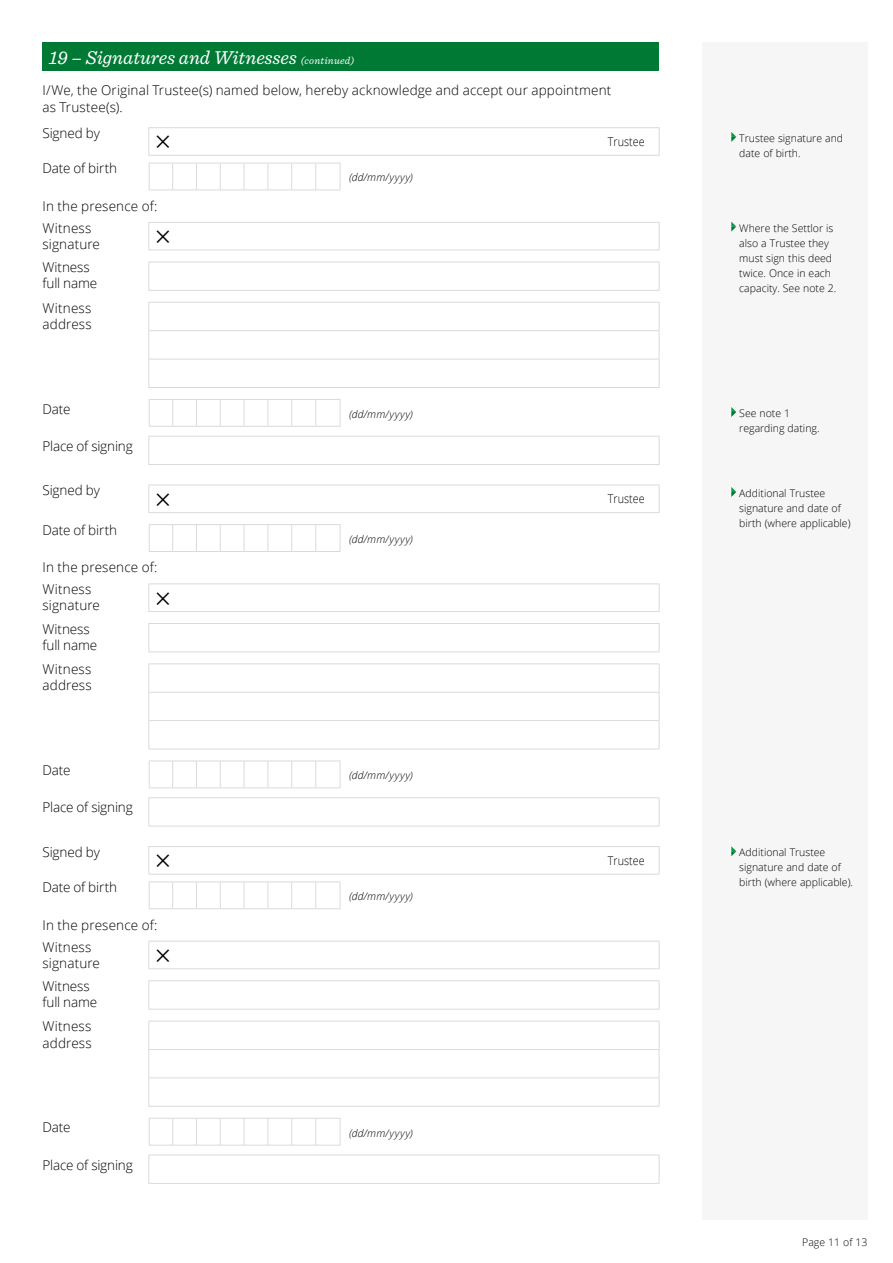
<style>
.page{position:relative;width:893px;height:1263px;background:#fff}
.page>*{position:absolute;margin:0;border:0;box-sizing:border-box;transform-origin:0 0}
.t1{font:italic 19.5px "Sentinel";color:#fff}
.t2{font:300 13.5px/21.9px "Open Sans";letter-spacing:.005em;color:#000}
.t3{font:300 13.5px "Open Sans";letter-spacing:-.015em;color:#000}
.t4{font:300 12px "Open Sans";color:#000;scale:.9 1}
.t5{font:300 10.5px/15px "Open Sans";color:#000}
.t6{font:italic 300 10.5px "Open Sans";letter-spacing:.06em;color:#000}
.s1{font-size:10.5px}
</style>
<div class="page">
<div style="left:702px;top:43px;width:165px;height:1177px;background:#f6f6f6"></div>
<hr style="left:148px;top:127px;width:511px;height:1px;background:#dadada">
<svg style="left:148px;top:128px;width:1px;height:27px"></svg>
<svg style="left:659px;top:128px;width:1px;height:27px"></svg>
<hr style="left:148px;top:155px;width:511px;height:1px;background:#dadada">
<svg style="left:149px;top:163px;width:192px;height:28px"></svg>
<hr style="left:148px;top:222px;width:511px;height:1px;background:#dadada">
<svg style="left:148px;top:223px;width:1px;height:27px"></svg>
<svg style="left:659px;top:223px;width:1px;height:27px"></svg>
<hr style="left:148px;top:250px;width:511px;height:1px;background:#dadada">
<hr style="left:148px;top:262px;width:511px;height:1px;background:#dadada">
<svg style="left:148px;top:262px;width:1px;height:28px"></svg>
<svg style="left:659px;top:262px;width:1px;height:28px"></svg>
<hr style="left:148px;top:290px;width:511px;height:1px;background:#dadada">
<hr style="left:148px;top:302px;width:511px;height:1px;background:#dadada">
<hr style="left:148px;top:330px;width:511px;height:1px;background:#dadada">
<hr style="left:148px;top:359px;width:511px;height:1px;background:#dadada">
<svg style="left:148px;top:303px;width:1px;height:84px"></svg>
<svg style="left:659px;top:303px;width:1px;height:84px"></svg>
<hr style="left:148px;top:387px;width:511px;height:1px;background:#dadada">
<svg style="left:149px;top:399px;width:192px;height:28px"></svg>
<hr style="left:148px;top:436px;width:511px;height:1px;background:#dadada">
<svg style="left:148px;top:436px;width:1px;height:28px"></svg>
<svg style="left:659px;top:436px;width:1px;height:28px"></svg>
<hr style="left:148px;top:464px;width:511px;height:1px;background:#dadada">
<hr style="left:148px;top:485px;width:511px;height:1px;background:#dadada">
<svg style="left:148px;top:485px;width:1px;height:27px"></svg>
<svg style="left:659px;top:485px;width:1px;height:27px"></svg>
<hr style="left:148px;top:512px;width:511px;height:1px;background:#dadada">
<svg style="left:149px;top:524px;width:192px;height:28px"></svg>
<hr style="left:148px;top:583px;width:511px;height:1px;background:#dadada">
<svg style="left:148px;top:584px;width:1px;height:27px"></svg>
<svg style="left:659px;top:584px;width:1px;height:27px"></svg>
<hr style="left:148px;top:611px;width:511px;height:1px;background:#dadada">
<hr style="left:148px;top:623px;width:511px;height:1px;background:#dadada">
<svg style="left:148px;top:624px;width:1px;height:27px"></svg>
<svg style="left:659px;top:624px;width:1px;height:27px"></svg>
<hr style="left:148px;top:651px;width:511px;height:1px;background:#dadada">
<hr style="left:148px;top:663px;width:511px;height:1px;background:#dadada">
<hr style="left:148px;top:692px;width:511px;height:1px;background:#dadada">
<hr style="left:148px;top:720px;width:511px;height:1px;background:#dadada">
<svg style="left:148px;top:664px;width:1px;height:85px"></svg>
<svg style="left:659px;top:664px;width:1px;height:85px"></svg>
<hr style="left:148px;top:749px;width:511px;height:1px;background:#dadada">
<svg style="left:149px;top:761px;width:192px;height:27px"></svg>
<hr style="left:148px;top:797px;width:511px;height:1px;background:#dadada">
<svg style="left:148px;top:798px;width:1px;height:28px"></svg>
<svg style="left:659px;top:798px;width:1px;height:28px"></svg>
<hr style="left:148px;top:826px;width:511px;height:1px;background:#dadada">
<hr style="left:148px;top:846px;width:511px;height:1px;background:#dadada">
<svg style="left:148px;top:847px;width:1px;height:27px"></svg>
<svg style="left:659px;top:847px;width:1px;height:27px"></svg>
<hr style="left:148px;top:874px;width:511px;height:1px;background:#dadada">
<svg style="left:149px;top:881px;width:192px;height:28px"></svg>
<hr style="left:148px;top:941px;width:511px;height:1px;background:#dadada">
<svg style="left:148px;top:941px;width:1px;height:27px"></svg>
<svg style="left:659px;top:941px;width:1px;height:27px"></svg>
<hr style="left:148px;top:968px;width:511px;height:1px;background:#dadada">
<hr style="left:148px;top:980px;width:511px;height:1px;background:#dadada">
<svg style="left:148px;top:981px;width:1px;height:28px"></svg>
<svg style="left:659px;top:981px;width:1px;height:28px"></svg>
<hr style="left:148px;top:1009px;width:511px;height:1px;background:#dadada">
<hr style="left:148px;top:1021px;width:511px;height:1px;background:#dadada">
<hr style="left:148px;top:1049px;width:511px;height:1px;background:#dadada">
<hr style="left:148px;top:1077px;width:511px;height:1px;background:#dadada">
<svg style="left:148px;top:1021px;width:1px;height:85px"></svg>
<svg style="left:659px;top:1021px;width:1px;height:85px"></svg>
<hr style="left:148px;top:1106px;width:511px;height:1px;background:#dadada">
<svg style="left:149px;top:1118px;width:192px;height:28px"></svg>
<hr style="left:148px;top:1154px;width:511px;height:1px;background:#dadada">
<svg style="left:148px;top:1155px;width:1px;height:28px"></svg>
<svg style="left:659px;top:1155px;width:1px;height:28px"></svg>
<hr style="left:148px;top:1183px;width:511px;height:1px;background:#dadada">
<svg style="left:731px;top:407px;width:5px;height:10px"></svg>
<div style="left:43px;top:42px;width:616px;height:29px;background:#007935"></div>
<svg style="left:731px;top:132px;width:5px;height:10px"></svg>
<svg style="left:731px;top:222px;width:5px;height:10px"></svg>
<svg style="left:731px;top:487px;width:5px;height:10px"></svg>
<svg style="left:731px;top:846px;width:5px;height:10px"></svg>
<h1 class="t1" style="left:49px;top:43px;width:307px">19 – Signatures and Witnesses <span class="s1">(continued)</span></h1>
<p class="t2" style="left:43px;top:82px;width:570px;line-height:16.5px">I/We, the Original Trustee(s) named below, hereby acknowledge and accept our appointment as Trustee(s).</p>
<p class="t2" style="left:43px;top:122px;width:59px">Signed by</p>
<p class="t4" style="left:608px;top:133px;width:42px">Trustee</p>
<p class="t2" style="left:43px;top:157px;width:76px">Date of birth</p>
<p class="t2" style="left:43px;top:195px;width:116px">In the presence of:<br>Witness</p>
<p class="t2" style="left:43px;top:232px;width:59px;line-height:23.4px">signature<br>Witness</p>
<p class="t2" style="left:43px;top:271px;width:56px;line-height:24.2px">full name<br>Witness</p>
<p class="t2" style="left:43px;top:313px;width:51px">address</p>
<p class="t2" style="left:43px;top:397px;width:30px">Date</p>
<p class="t3" style="left:43px;top:437px;width:92px">Place of signing</p>
<p class="t2" style="left:43px;top:479px;width:59px">Signed by</p>
<p class="t2" style="left:43px;top:518px;width:76px">Date of birth</p>
<p class="t2" style="left:43px;top:556px;width:116px">In the presence of:<br>Witness</p>
<p class="t2" style="left:43px;top:593px;width:59px;line-height:23.4px">signature<br>Witness</p>
<p class="t2" style="left:43px;top:633px;width:56px;line-height:24.2px">full name<br>Witness</p>
<p class="t2" style="left:43px;top:674px;width:51px">address</p>
<p class="t2" style="left:43px;top:759px;width:30px">Date</p>
<p class="t3" style="left:43px;top:798px;width:92px">Place of signing</p>
<p class="t2" style="left:43px;top:841px;width:59px">Signed by</p>
<p class="t2" style="left:43px;top:876px;width:76px">Date of birth</p>
<p class="t2" style="left:43px;top:913px;width:116px">In the presence of:<br>Witness</p>
<p class="t2" style="left:43px;top:951px;width:59px;line-height:23.4px">signature<br>Witness</p>
<p class="t2" style="left:43px;top:990px;width:56px;line-height:24.2px">full name<br>Witness</p>
<p class="t2" style="left:43px;top:1031px;width:51px">address</p>
<p class="t2" style="left:43px;top:1116px;width:30px">Date</p>
<p class="t3" style="left:43px;top:1155px;width:92px">Place of signing</p>
<p class="t6" style="left:349px;top:170px;width:65px">(dd/mm/yyyy)</p>
<p class="t6" style="left:349px;top:407px;width:65px">(dd/mm/yyyy)</p>
<p class="t6" style="left:349px;top:532px;width:65px">(dd/mm/yyyy)</p>
<p class="t6" style="left:349px;top:768px;width:65px">(dd/mm/yyyy)</p>
<p class="t6" style="left:349px;top:889px;width:65px">(dd/mm/yyyy)</p>
<p class="t6" style="left:349px;top:1125px;width:65px">(dd/mm/yyyy)</p>
<p class="t4" style="left:608px;top:490px;width:42px">Trustee</p>
<p class="t4" style="left:608px;top:852px;width:42px">Trustee</p>
<p class="t5" style="left:739px;top:130px;width:105px">Trustee signature and date of birth.</p>
<p class="t5" style="left:739px;top:220px;width:98px">Where the Settlor is also a Trustee they must sign this deed twice. Once in each capacity. See note 2.</p>
<p class="t5" style="left:739px;top:405px;width:82px">See note 1 regarding dating.</p>
<p class="t5" style="left:739px;top:485px;width:113px">Additional Trustee signature and date of birth (where applicable)</p>
<p class="t5" style="left:739px;top:845px;width:115px">Additional Trustee signature and date of birth (where applicable).</p>
<p class="t5" style="left:802px;top:1234px;width:67px">Page 11 of 13</p>
</div>
